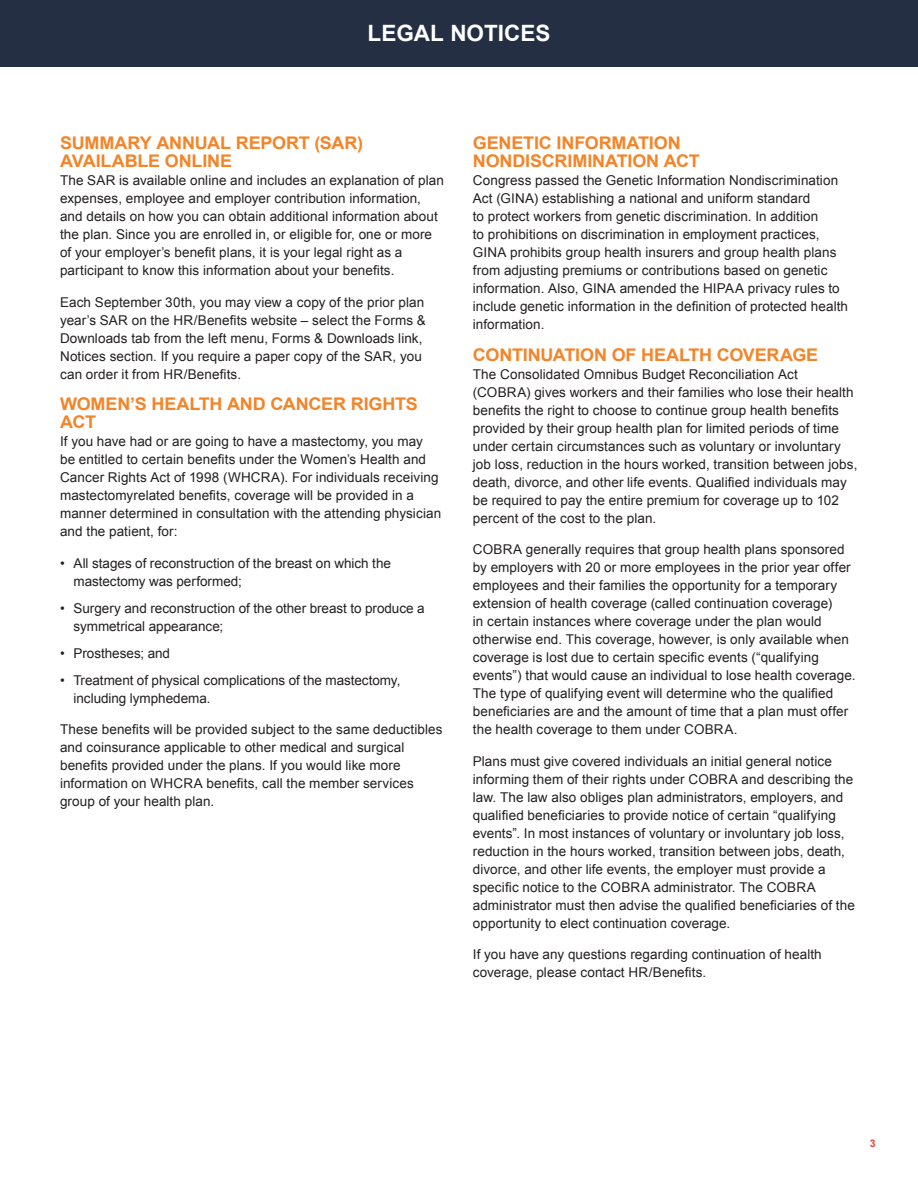
<style>
.page{position:relative;width:918px;height:1188px;background:#fff}
.page>*{position:absolute;margin:0;border:0;box-sizing:border-box;transform-origin:0 0}
.Body_text{font:700 22.5px "Arial";color:#fff}
.TABS_BULLETS{font:700 17.4px/18px "Arial";letter-spacing:-.01em;color:#f38428}
.t1{font:13.5px/18px "Arial";letter-spacing:.005em;color:#231f20}
.t2{font:700 10.5px "Arial";color:#ee4035}
</style>
<div class="page">
<div style="left:0;top:0;width:918px;height:66px;background:#242f43"></div>
<p class="Body_text" style="left:368px;top:19px;width:184px">LEGAL NOTICES</p>
<p class="TABS_BULLETS" style="left:60px;top:135px;width:304px">SUMMARY ANNUAL REPORT (SAR)<br>AVAILABLE ONLINE</p>
<p class="t1" style="left:60px;top:172px;width:385px">The SAR is available online and includes an explanation of plan expenses, employee and employer contribution information, and details on how you can obtain additional information about the plan. Since you are enrolled in, or eligible for, one or more of your employer’s benefit plans, it is your legal right as a participant to know this information about your benefits.</p>
<p class="t1" style="left:60px;top:293px;width:367px">Each September 30th, you may view a copy of the prior plan year’s SAR on the HR/Benefits website – select the Forms &amp; Downloads tab from the left menu, Forms &amp; Downloads link, Notices section. If you require a paper copy of the SAR, you can order it from HR/Benefits.</p>
<p class="TABS_BULLETS" style="left:60px;top:396px;width:359px">WOMEN’S HEALTH AND CANCER RIGHTS<br>ACT</p>
<p class="t1" style="left:60px;top:433px;width:383px">If you have had or are going to have a mastectomy, you may be entitled to certain benefits under the Women’s Health and Cancer Rights Act of 1998 (WHCRA). For individuals receiving mastectomyrelated benefits, coverage will be provided in a manner determined in consultation with the attending physician and the patient, for:</p>
<p class="t1" style="left:74px;top:554px;width:319px;text-indent:-14px">• All stages of reconstruction of the breast on which the mastectomy was performed;</p>
<p class="t1" style="left:74px;top:599px;width:353px;text-indent:-14px">• Surgery and reconstruction of the other breast to produce a symmetrical appearance;</p>
<p class="t1" style="left:60px;top:644px;width:112px">• Prostheses; and</p>
<p class="t1" style="left:74px;top:671px;width:328px;text-indent:-14px">• Treatment of physical complications of the mastectomy, including lymphedema.</p>
<p class="t1" style="left:60px;top:721px;width:384px">These benefits will be provided subject to the same deductibles and coinsurance applicable to other medical and surgical benefits provided under the plans. If you would like more information on WHCRA benefits, call the member services group of your health plan.</p>
<p class="TABS_BULLETS" style="left:473px;top:135px;width:229px">GENETIC INFORMATION<br>NONDISCRIMINATION ACT</p>
<p class="t1" style="left:473px;top:172px;width:377px">Congress passed the Genetic Information Nondiscrimination Act (GINA) establishing a national and uniform standard<br>to protect workers from genetic discrimination. In addition<br>to prohibitions on discrimination in employment practices, GINA prohibits group health insurers and group health plans from adjusting premiums or contributions based on genetic information. Also, GINA amended the HIPAA privacy rules to include genetic information in the definition of protected health information.</p>
<p class="TABS_BULLETS" style="left:473px;top:346px;width:347px">CONTINUATION OF HEALTH COVERAGE</p>
<p class="t1" style="left:473px;top:365px;width:386px">The Consolidated Omnibus Budget Reconciliation Act (COBRA) gives workers and their families who lose their health benefits the right to choose to continue group health benefits provided by their group health plan for limited periods of time under certain circumstances such as voluntary or involuntary job loss, reduction in the hours worked, transition between jobs, death, divorce, and other life events. Qualified individuals may be required to pay the entire premium for coverage up to 102 percent of the cost to the plan.</p>
<p class="t1" style="left:473px;top:541px;width:384px">COBRA generally requires that group health plans sponsored by employers with 20 or more employees in the prior year offer employees and their families the opportunity for a temporary extension of health coverage (called continuation coverage)<br>in certain instances where coverage under the plan would otherwise end. This coverage, however, is only available when coverage is lost due to certain specific events (“qualifying events”) that would cause an individual to lose health coverage.<br>The type of qualifying event will determine who the qualified beneficiaries are and the amount of time that a plan must offer the health coverage to them under COBRA.</p>
<p class="t1" style="left:473px;top:752px;width:383px">Plans must give covered individuals an initial general notice informing them of their rights under COBRA and describing the law. The law also obliges plan administrators, employers, and qualified beneficiaries to provide notice of certain “qualifying events”. In most instances of voluntary or involuntary job loss, reduction in the hours worked, transition between jobs, death, divorce, and other life events, the employer must provide a specific notice to the COBRA administrator. The COBRA administrator must then advise the qualified beneficiaries of the opportunity to elect continuation coverage.</p>
<p class="t1" style="left:473px;top:946px;width:350px">If you have any questions regarding continuation of health coverage, please contact HR/Benefits.</p>
<p class="t2" style="left:870px;top:1137px;width:7px">3</p>
</div>
